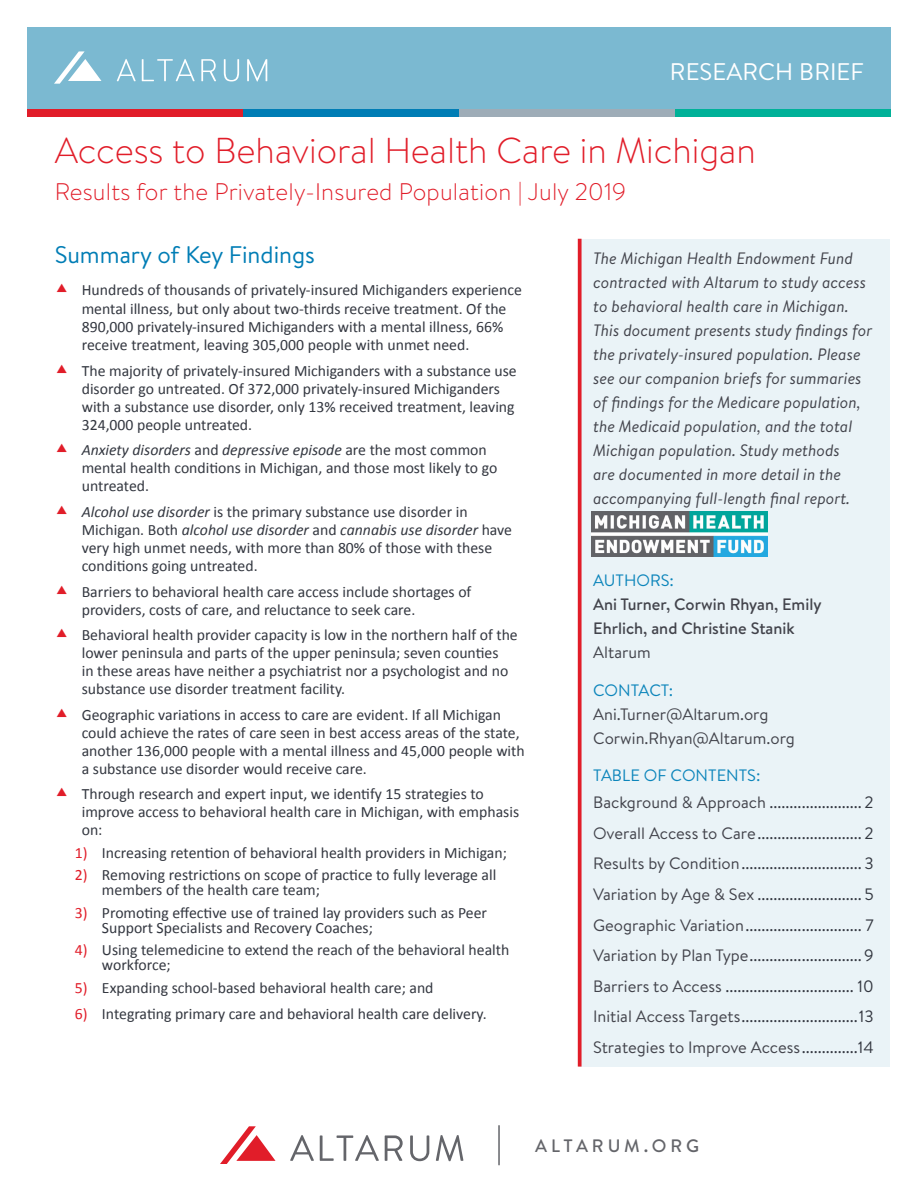
<style>
.page{position:relative;width:918px;height:1188px;background:#fff}
.page>*{position:absolute;margin:0;border:0;box-sizing:border-box;transform-origin:0 0}
.t1{font:300 36px "Brandon Text";color:#e11d29}
.Subtitle{font:300 24px "Brandon Text";letter-spacing:.01em;color:#e11d29}
.Heading_1{font:24px "Brandon Text";color:#007db5}
.t2{font:24px "Brandon Text";letter-spacing:.005em;color:#fff}
.t3{font:500 18px "Brandon Text";letter-spacing:.22em;color:#64656a}
.t4{font:16.5px "Brandon Text";color:#333740}
.Paragraph{font:italic 16.5px/24px "Brandon Text";color:#42434b}
.t5{font:16.5px "Brandon Text";color:#42434b}
.t6{font:500 16.5px/24px "Brandon Text";color:#42434b}
.Paragraph-2{font:16.5px "Brandon Text";color:#0c85bb}
.t7{font:15.75px/18px "Calibri";color:#333740}
.s1{font-style:italic}
.s2{color:#e11d29}
.s3{font-weight:400}
.s4{color:#42434b}
.s5{color:#333740}
</style>
<div class="page">
<hr style="left:498px;top:1126px;width:2px;height:39px;background:#64656a">
<svg style="left:290px;top:1135px;width:24px;height:26px"></svg>
<svg style="left:320px;top:1135px;width:59px;height:26px"></svg>
<svg style="left:385px;top:1135px;width:18px;height:26px"></svg>
<svg style="left:410px;top:1135px;width:19px;height:26px"></svg>
<svg style="left:436px;top:1135px;width:27px;height:26px"></svg>
<svg style="left:220px;top:1126px;width:56px;height:38px"></svg>
<div style="left:675px;top:107px;width:216px;height:10px;background:#00b198"></div>
<div style="left:459px;top:107px;width:216px;height:10px;background:#9eacb7"></div>
<div style="left:243px;top:107px;width:216px;height:10px;background:#007db5"></div>
<div style="left:27px;top:107px;width:216px;height:10px;background:#e11d29"></div>
<div style="left:580px;top:239px;width:310px;height:828px;background:#eaf3f7"></div>
<svg style="left:578px;top:239px;width:4px;height:828px;background:#e23540"></svg>
<div style="left:27px;top:27px;width:864px;height:81px;background:#7bb9d1"></div>
<svg style="left:54px;top:51px;width:47px;height:33px"></svg>
<svg style="left:117px;top:59px;width:19px;height:22px"></svg>
<svg style="left:142px;top:59px;width:53px;height:22px"></svg>
<svg style="left:201px;top:59px;width:15px;height:22px"></svg>
<svg style="left:224px;top:59px;width:15px;height:22px"></svg>
<svg style="left:247px;top:59px;width:20px;height:23px"></svg>
<img style="left:592px;top:512px;width:175px;height:45px">
<p class="t2" style="left:670px;top:55px;width:196px">RESEARCH BRIEF</p>
<p class="t1" style="left:55px;top:126px;width:703px">Access to Behavioral Health Care in Michigan</p>
<p class="Subtitle" style="left:55px;top:175px;width:573px">Results for the Privately-Insured Population | July 2019</p>
<p class="Heading_1" style="left:55px;top:238px;width:262px">Summary of Key Findings</p>
<p class="t7" style="left:82px;top:281px;width:442px">Hundreds of thousands of privately-insured Michiganders experience mental illness, but only about two-thirds receive treatment. Of the 890,000 privately-insured Michiganders with a mental illness, 66% receive treatment, leaving 305,000 people with unmet need.</p>
<p class="t7" style="left:82px;top:361px;width:436px">The majority of privately-insured Michiganders with a substance use disorder go untreated. Of 372,000 privately-insured Michiganders with a substance use disorder, only 13% received treatment, leaving 324,000 people untreated.</p>
<p class="t7" style="left:82px;top:441px;width:417px"><span class="s1">Anxiety disorders</span> and <span class="s1">depressive episode</span> are the most common mental health conditions in Michigan, and those most likely to go untreated.</p>
<p class="t7" style="left:82px;top:502px;width:432px"><span class="s1">Alcohol use disorder</span> is the primary substance use disorder in Michigan. Both <span class="s1">alcohol use disorder</span> and <span class="s1">cannabis use disorder</span> have very high unmet needs, with more than 80% of those with these conditions going untreated.</p>
<p class="t7" style="left:82px;top:583px;width:391px">Barriers to behavioral health care access include shortages of providers, costs of care, and reluctance to seek care.</p>
<p class="t7" style="left:82px;top:626px;width:438px">Behavioral health provider capacity is low in the northern half of the lower peninsula and parts of the upper peninsula; seven counties<br>in these areas have neither a psychiatrist nor a psychologist and no substance use disorder treatment facility.</p>
<p class="t7" style="left:82px;top:706px;width:445px">Geographic variations in access to care are evident. If all Michigan could achieve the rates of care seen in best access areas of the state, another 136,000 people with a mental illness and 45,000 people with a substance use disorder would receive care.</p>
<p class="t7" style="left:82px;top:785px;width:439px">Through research and expert input, we identify 15 strategies to improve access to behavioral health care in Michigan, with emphasis on:</p>
<p class="t7" style="left:75px;top:844px;width:434px"><span class="s2">1)</span> Increasing retention of behavioral health providers in Michigan;</p>
<p class="t7" style="left:102px;top:868px;width:396px;line-height:15px;text-indent:-27px"><span class="s2">2)</span> Removing restrictions on scope of practice to fully leverage all members of the health care team;</p>
<p class="t7" style="left:102px;top:905px;width:387px;line-height:15px;text-indent:-27px"><span class="s2">3)</span> Promoting effective use of trained lay providers such as Peer<br>Support Specialists and Recovery Coaches;</p>
<p class="t7" style="left:102px;top:943px;width:409px;line-height:15px;text-indent:-27px"><span class="s2">4)</span> Using telemedicine to extend the reach of the behavioral health workforce;</p>
<p class="t7" style="left:75px;top:979px;width:360px"><span class="s2">5)</span> Expanding school-based behavioral health care; and</p>
<p class="t7" style="left:75px;top:1005px;width:413px"><span class="s2">6)</span> Integrating primary care and behavioral health care delivery.</p>
<p class="Paragraph" style="left:593px;top:246px;width:281px">The Michigan Health Endowment Fund contracted with Altarum to study access to behavioral health care in Michigan.<br>This document presents study findings for the privately-insured population. Please see our companion briefs for summaries of findings for the Medicare population, the Medicaid population, and the total Michigan population. Study methods<br>are documented in more detail in the accompanying full-length final report.</p>
<p class="Paragraph-2" style="left:593px;top:569px;width:82px">AUTHORS:</p>
<p class="t6" style="left:593px;top:592px;width:230px">Ani Turner, Corwin Rhyan, Emily<br>Ehrlich, and Christine Stanik<br><span class="s3">Altarum</span></p>
<p class="Paragraph-2" style="left:593px;top:679px;width:81px">CONTACT:</p>
<p class="t5" style="left:593px;top:703px;width:177px">Ani.Turner@Altarum.org</p>
<p class="t5" style="left:593px;top:727px;width:203px">Corwin.Rhyan@Altarum.org</p>
<p class="Paragraph-2" style="left:593px;top:764px;width:169px">TABLE OF CONTENTS:</p>
<p class="t4" style="left:593px;top:791px;width:282px"><span class="s4">Background &amp; Approach</span> ....................... 2</p>
<p class="t4" style="left:593px;top:822px;width:282px"><span class="s4">Overall Access to Care</span>.......................... 2</p>
<p class="t4" style="left:593px;top:852px;width:282px"><span class="s4">Results by Condition</span>.............................. 3</p>
<p class="t4" style="left:593px;top:883px;width:282px"><span class="s4">Variation by Age &amp; Sex</span> .......................... 5</p>
<p class="t4" style="left:593px;top:914px;width:282px"><span class="s4">Geographic Variation</span>............................. 7</p>
<p class="t4" style="left:593px;top:944px;width:282px"><span class="s4">Variation by Plan Type</span>............................9</p>
<p class="t4" style="left:593px;top:975px;width:282px"><span class="s4">Barriers to Access</span> ................................ 10</p>
<p class="t4" style="left:593px;top:1005px;width:282px"><span class="s4">Initial Access Targets</span>.............................13</p>
<p class="t5" style="left:593px;top:1036px;width:282px">Strategies to Improve Access<span class="s5">..............14</span></p>
<p class="t3" style="left:535px;top:1133px;width:166px">ALTARUM.ORG</p>
</div>
